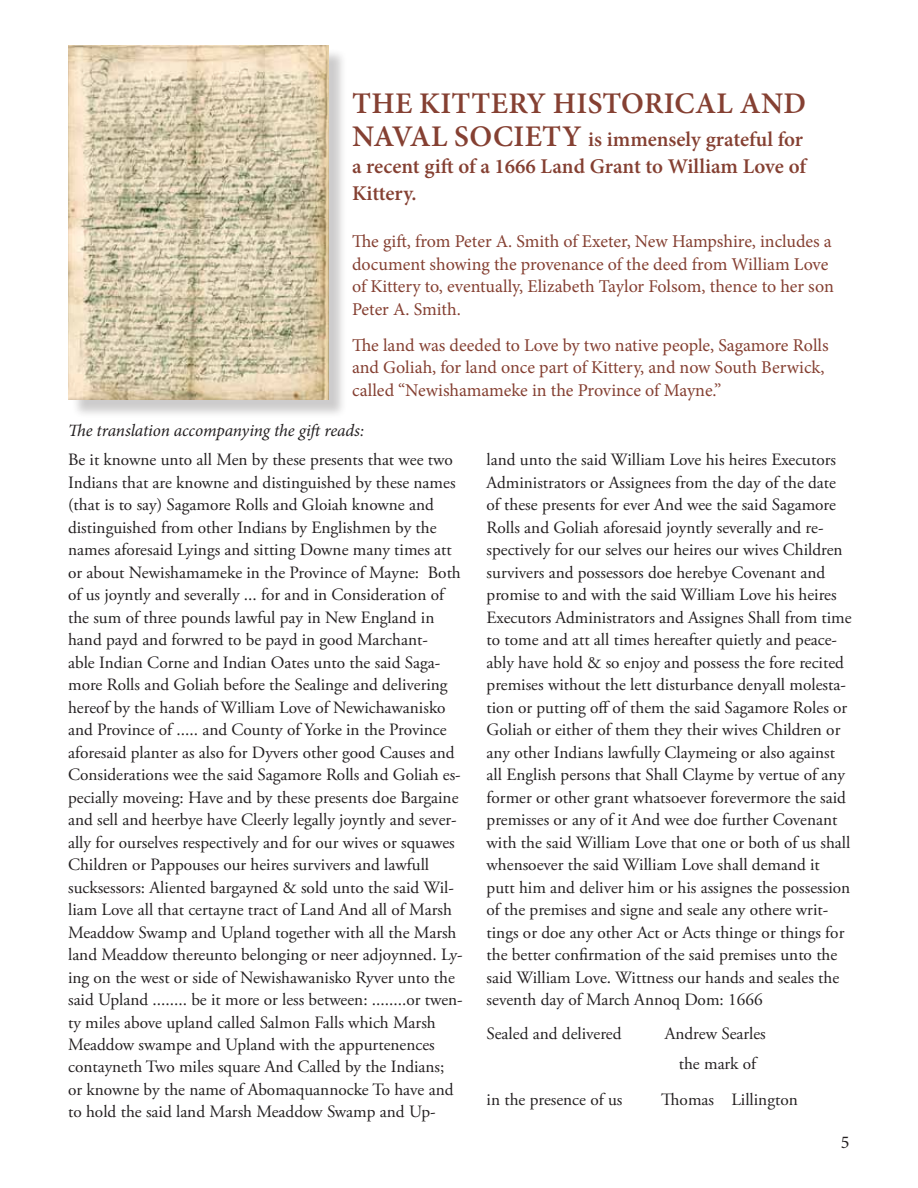
<style>
.page{position:relative;width:918px;height:1188px;background:#fff}
.page>*{position:absolute;margin:0;border:0;box-sizing:border-box;transform-origin:0 0}
.t1{font:600 30px "Minion Pro";letter-spacing:.01em;color:#854032}
.t2{font:600 21px/27px "Minion Pro";color:#854032}
.t3{font:18px/22.5px "Minion Pro";letter-spacing:-.005em;color:#854032}
.t4{font:18px "Minion Pro";color:#231f20}
.t5{font:17.25px/22.5px "Adobe Garamond Pro";color:#231f20}
.t6{font:italic 17.25px "Minion Pro";letter-spacing:-.01em;color:#231f20}
.s1{font-size:30px}
</style>
<div class="page">
<div style="left:71px;top:48px;width:276px;height:371px;background:#231f20;opacity:.23"></div>
<img style="left:69px;top:46px;width:259px;height:354px">
<h1 class="t1" style="left:352px;top:82px;width:455px">The Kittery Historical and</h1>
<p class="t2" style="left:352px;top:125px;width:455px"><span class="s1">Naval Society</span> is immensely grateful for a recent gift of a 1666 Land Grant to William Love of<br>Kittery.</p>
<p class="t3" style="left:352px;top:230px;width:483px">The gift, from Peter A. Smith of Exeter, New Hampshire, includes a document showing the provenance of the deed from William Love of Kittery to, eventually, Elizabeth Taylor Folsom, thence to her son Peter A. Smith.</p>
<p class="t3" style="left:352px;top:334px;width:478px">The land was deeded to Love by two native people, Sagamore Rolls and Goliah, for land once part of Kittery, and now South Berwick, called “Newishamameke in the Province of Mayne.”</p>
<p class="t6" style="left:68px;top:419px;width:298px">The translation accompanying the gift reads:</p>
<p class="t5" style="left:68px;top:449px;width:396px">Be it knowne unto all Men by these presents that wee two Indians that are knowne and distinguished by these names (that is to say) Sagamore Rolls and Gloiah knowne and distinguished from other Indians by Englishmen by the names aforesaid Lyings and sitting Downe many times att or about Newishamameke in the Province of Mayne: Both of us joyntly and severally ... for and in Consideration of the sum of three pounds lawful pay in New England in hand payd and forwred to be payd in good Marchant-<br>able Indian Corne and Indian Oates unto the said Saga&shy;more Rolls and Goliah before the Sealinge and delivering hereof by the hands of William Love of Newichawanisko and Province of ..... and County of Yorke in the Province aforesaid planter as also for Dyvers other good Causes and Considerations wee the said Sagamore Rolls and Goliah es&shy;pecially moveing: Have and by these presents doe Bargaine and sell and heerbye have Cleerly legally joyntly and sever&shy;ally for ourselves respectively and for our wives or squawes Children or Pappouses our heires survivers and lawfull sucksessors: Aliented bargayned &amp; sold unto the said Wil&shy;liam Love all that certayne tract of Land And all of Marsh Meaddow Swamp and Upland together with all the Marsh land Meaddow thereunto belonging or neer adjoynned. Ly&shy;ing on the west or side of Newishawanisko Ryver unto the said Upland ........ be it more or less between: ........or twen&shy;ty miles above upland called Salmon Falls which Marsh Meaddow swampe and Upland with the appurtenences contayneth Two miles square And Called by the Indians; or knowne by the name of Abomaquannocke To have and to hold the said land Marsh Meaddow Swamp and Up-</p>
<p class="t5" style="left:487px;top:449px;width:367px">land unto the said William Love his heires Executors Administrators or Assignees from the day of the date of these presents for ever And wee the said Sagamore Rolls and Goliah aforesaid joyntly severally and re&shy;spectively for our selves our heires our wives Children survivers and possessors doe herebye Covenant and promise to and with the said William Love his heires Executors Administrators and Assignes Shall from time to tome and att all times hereafter quietly and peace&shy;ably have hold &amp; so enjoy and possess the fore recited premises without the lett disturbance denyall molesta&shy;tion or putting off of them the said Sagamore Roles or Goliah or either of them they their wives Children or any other Indians lawfully Claymeing or also against all English persons that Shall Clayme by vertue of any former or other grant whatsoever forevermore the said premisses or any of it And wee doe further Covenant with the said William Love that one or both of us shall whensoever the said William Love shall demand it putt him and deliver him or his assignes the possession of the premises and signe and seale any othere writ&shy;tings or doe any other Act or Acts thinge or things for the better confirmation of the said premises unto the said William Love. Wittness our hands and seales the seventh day of March Annoq Dom: 1666</p>
<p class="t5" style="left:487px;top:1023px;width:136px">Sealed and delivered</p>
<p class="t5" style="left:665px;top:1020px;width:103px;line-height:30px;text-align:center">Andrew Searles the mark of</p>
<p class="t5" style="left:487px;top:1089px;width:137px">in the presence of us</p>
<p class="t5" style="left:661px;top:1089px;width:138px">Thomas Lillington</p>
<p class="t4" style="left:841px;top:1130px;width:10px">5</p>
</div>
